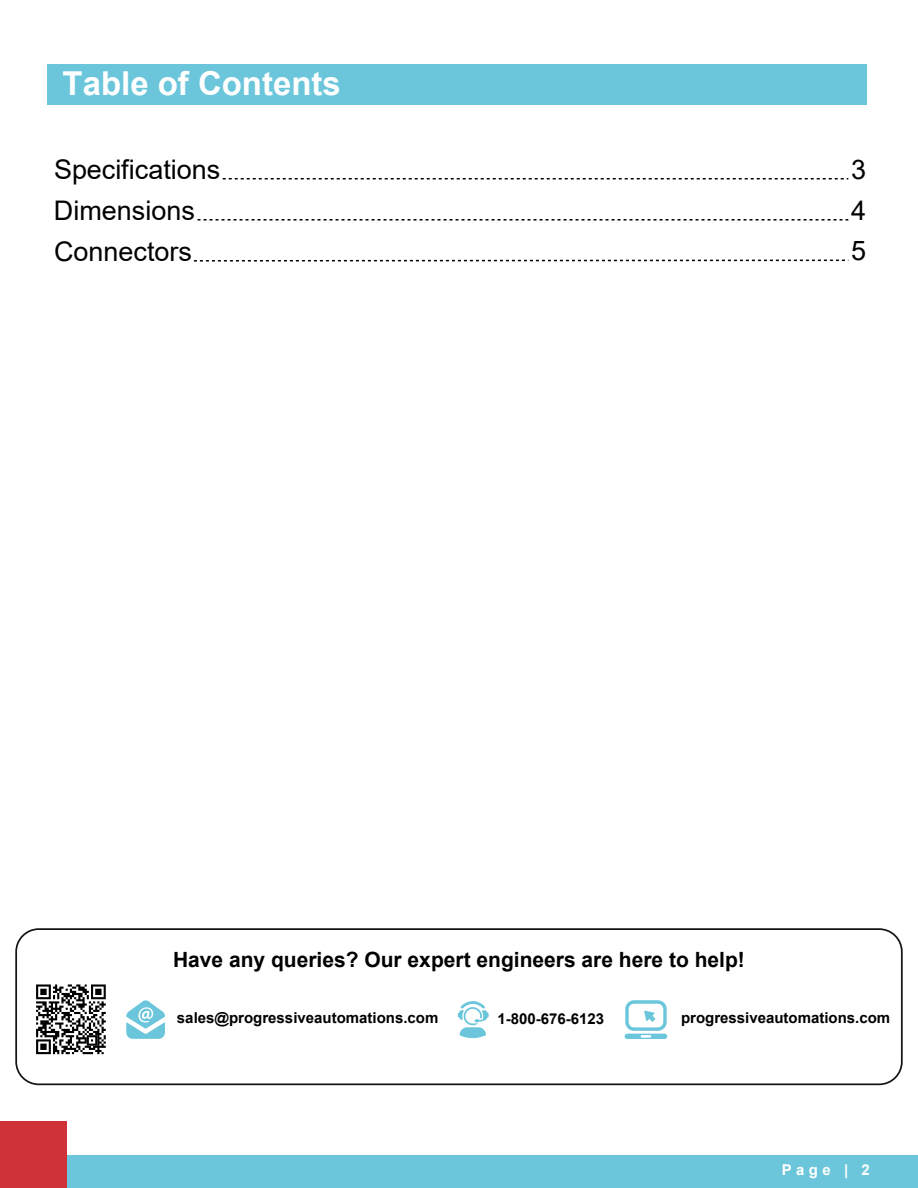
<style>
.page{position:relative;width:918px;height:1188px;background:#fff}
.page>*{position:absolute;margin:0;border:0;box-sizing:border-box;transform-origin:0 0}
.t1{font:700 33px "Arial";color:#fff}
.t2{font:27px "Arial";color:#000}
.t3{font:700 21px "Arial";color:#000}
.t4{font:700 15px "Arial";color:#000}
.t5{font:700 15px "Arial";color:#fff}
</style>
<div class="page">
<div style="left:47px;top:64px;width:819px;height:41px;background:#6bc6db"></div>
<div style="left:0;top:1155px;width:918px;height:33px;background:#6bc6db"></div>
<div style="left:0;top:1121px;width:67px;height:67px;background:#cf3339"></div>
<svg style="left:223px;top:178px;width:625px;height:1px"></svg>
<svg style="left:198px;top:219px;width:650px;height:2px"></svg>
<svg style="left:193px;top:259px;width:656px;height:3px"></svg>
<div style="left:15px;top:928px;width:888px;height:157px;border:2px solid #121617;border-radius:23px"></div>
<svg style="left:36px;top:1054px;width:68px;height:1px"></svg>
<svg style="left:36px;top:984px;width:70px;height:70px"></svg>
<svg style="left:126px;top:1000px;width:39px;height:39px"></svg>
<svg style="left:458px;top:1001px;width:31px;height:37px"></svg>
<svg style="left:625px;top:1000px;width:43px;height:39px"></svg>
<h1 class="t1" style="left:63px;top:60px;width:280px">Table of Contents</h1>
<h2 class="t2" style="left:54px;top:151px;width:168px">Specifications</h2>
<h2 class="t2" style="left:851px;top:151px;width:17px">3</h2>
<h2 class="t2" style="left:54px;top:192px;width:142px">Dimensions</h2>
<h2 class="t2" style="left:851px;top:192px;width:17px">4</h2>
<h2 class="t2" style="left:54px;top:233px;width:140px">Connectors</h2>
<h2 class="t2" style="left:851px;top:232px;width:17px">5</h2>
<h3 class="t3" style="left:173px;top:945px;width:573px">Have any queries? Our expert engineers are here to help!</h3>
<p class="t4" style="left:177px;top:1007px;width:263px">sales@progressiveautomations.com</p>
<p class="t4" style="left:497px;top:1009px;width:108px">1-800-676-6123</p>
<p class="t4" style="left:681px;top:1007px;width:211px">progressiveautomations.com</p>
<p class="t5" style="left:782px;top:1159px;width:90px">Page | 2</p>
</div>
